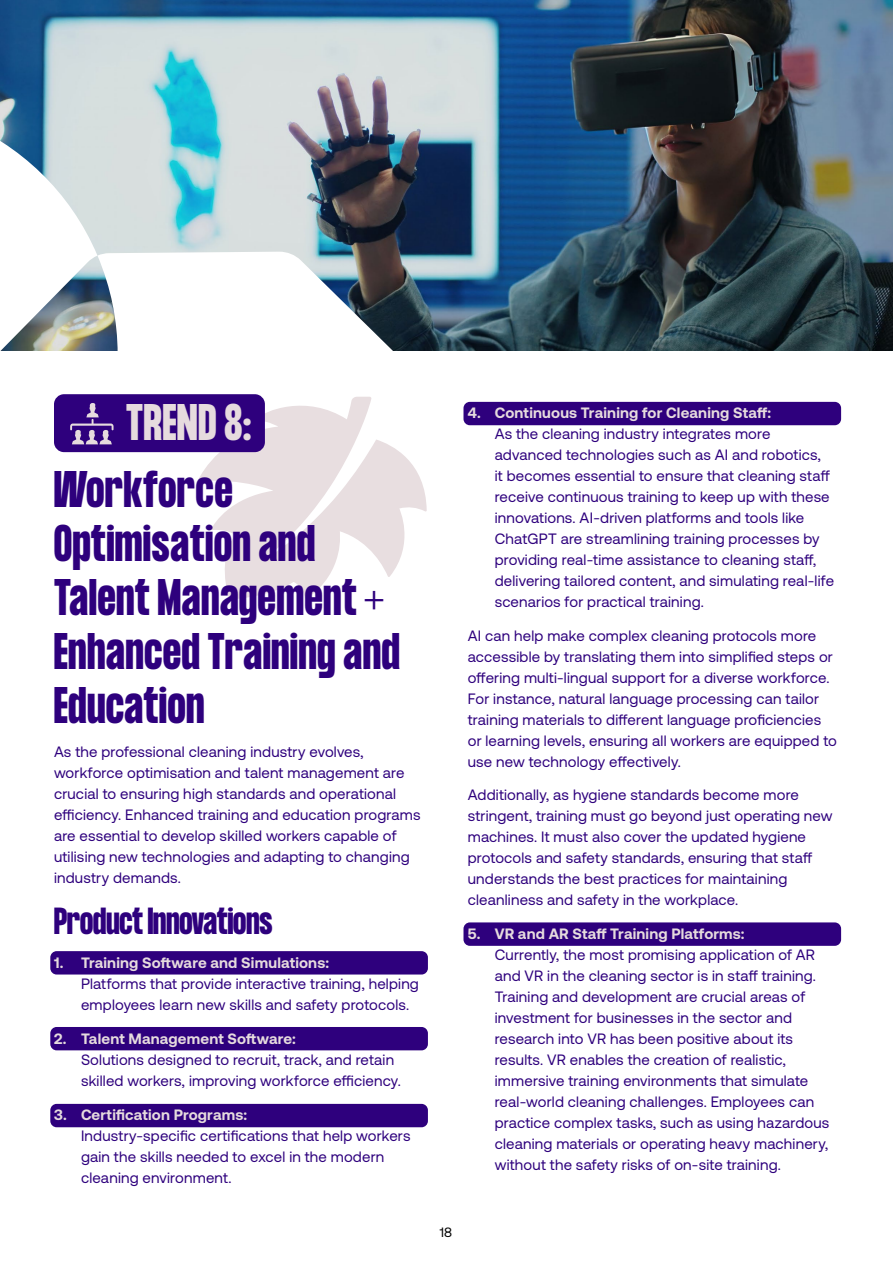
<style>
.page{position:relative;width:893px;height:1263px;background:#fff}
.page>*{position:absolute;margin:0;border:0;box-sizing:border-box;transform-origin:0 0}
.t1{font:700 45px/54px "Formula Condensed";letter-spacing:.02em;color:#2e007d}
.t2{font:700 45px "Formula Condensed";letter-spacing:.02em;color:#e6dbde}
.t3{font:700 33px "Formula Condensed";color:#2e007d}
.t4{font:15px/21px "Aeonik";letter-spacing:.015em;color:#2e007d}
.t5{font:700 15px "Aeonik";letter-spacing:.015em;color:#e6dbde}
.t6{font:13.5px "Aeonik";color:#000}
</style>
<div class="page">
<div style="left:50px;top:951px;width:378px;height:23px;background:#2e007d;border-radius:6px"></div>
<div style="left:50px;top:1027px;width:378px;height:23px;background:#2e007d;border-radius:6px"></div>
<div style="left:50px;top:1104px;width:378px;height:23px;background:#2e007d;border-radius:6px"></div>
<img style="left:0;top:0;width:893px;height:350px">
<div style="left:463px;top:402px;width:378px;height:23px;background:#2e007d;border-radius:6px"></div>
<div style="left:463px;top:922px;width:378px;height:24px;background:#2e007d;border-radius:6px"></div>
<svg style="left:97px;top:252px;width:336px;height:201px"></svg>
<svg style="left:0;top:67px;width:97px;height:386px"></svg>
<svg style="left:198px;top:393px;width:229px;height:207px;fill:#e8dee0"></svg>
<div style="left:54px;top:394px;width:211px;height:58px;background:#2e007d;border-radius:10px"></div>
<svg style="left:70px;top:403px;width:44px;height:41px"></svg>
<h1 class="t2" style="left:126px;top:395px;width:127px">TREND 8:</h1>
<h1 class="t1" style="left:54px;top:464px;width:347px">Workforce<br>Optimisation and<br>Talent Management +<br>Enhanced Training and<br>Education</h1>
<p class="t4" style="left:54px;top:741px;width:368px">As the professional cleaning industry evolves, workforce optimisation and talent management are crucial to ensuring high standards and operational efficiency. Enhanced training and education programs are essential to develop skilled workers capable of utilising new technologies and adapting to changing industry demands.</p>
<h2 class="t3" style="left:54px;top:901px;width:220px">Product Innovations</h2>
<p class="t5" style="left:54px;top:954px;width:277px">1. Training Software and Simulations:</p>
<p class="t4" style="left:81px;top:973px;width:339px">Platforms that provide interactive training, helping employees learn new skills and safety protocols.</p>
<p class="t5" style="left:54px;top:1030px;width:243px">2. Talent Management Software:</p>
<p class="t4" style="left:81px;top:1049px;width:321px">Solutions designed to recruit, track, and retain skilled workers, improving workforce efficiency.</p>
<p class="t5" style="left:54px;top:1106px;width:195px">3. Certification Programs:</p>
<p class="t4" style="left:81px;top:1125px;width:331px">Industry-specific certifications that help workers gain the skills needed to excel in the modern cleaning environment.</p>
<p class="t5" style="left:468px;top:404px;width:305px">4. Continuous Training for Cleaning Staff:</p>
<p class="t4" style="left:495px;top:423px;width:341px">As the cleaning industry integrates more advanced technologies such as AI and robotics,<br>it becomes essential to ensure that cleaning staff receive continuous training to keep up with these innovations. AI-driven platforms and tools like ChatGPT are streamlining training processes by providing real-time assistance to cleaning staff, delivering tailored content, and simulating real-life scenarios for practical training.</p>
<p class="t4" style="left:468px;top:625px;width:371px">AI can help make complex cleaning protocols more accessible by translating them into simplified steps or offering multi-lingual support for a diverse workforce.<br>For instance, natural language processing can tailor training materials to different language proficiencies or learning levels, ensuring all workers are equipped to use new technology effectively.</p>
<p class="t4" style="left:468px;top:785px;width:366px">Additionally, as hygiene standards become more stringent, training must go beyond just operating new machines. It must also cover the updated hygiene protocols and safety standards, ensuring that staff understands the best practices for maintaining cleanliness and safety in the workplace.</p>
<p class="t5" style="left:468px;top:925px;width:278px">5. VR and AR Staff Training Platforms:</p>
<p class="t4" style="left:495px;top:944px;width:336px">Currently, the most promising application of AR and VR in the cleaning sector is in staff training.<br>Training and development are crucial areas of investment for businesses in the sector and research into VR has been positive about its results. VR enables the creation of realistic, immersive training environments that simulate real-world cleaning challenges. Employees can practice complex tasks, such as using hazardous cleaning materials or operating heavy machinery, without the safety risks of on-site training.</p>
<p class="t6" style="left:440px;top:1225px;width:14px">18</p>
</div>
